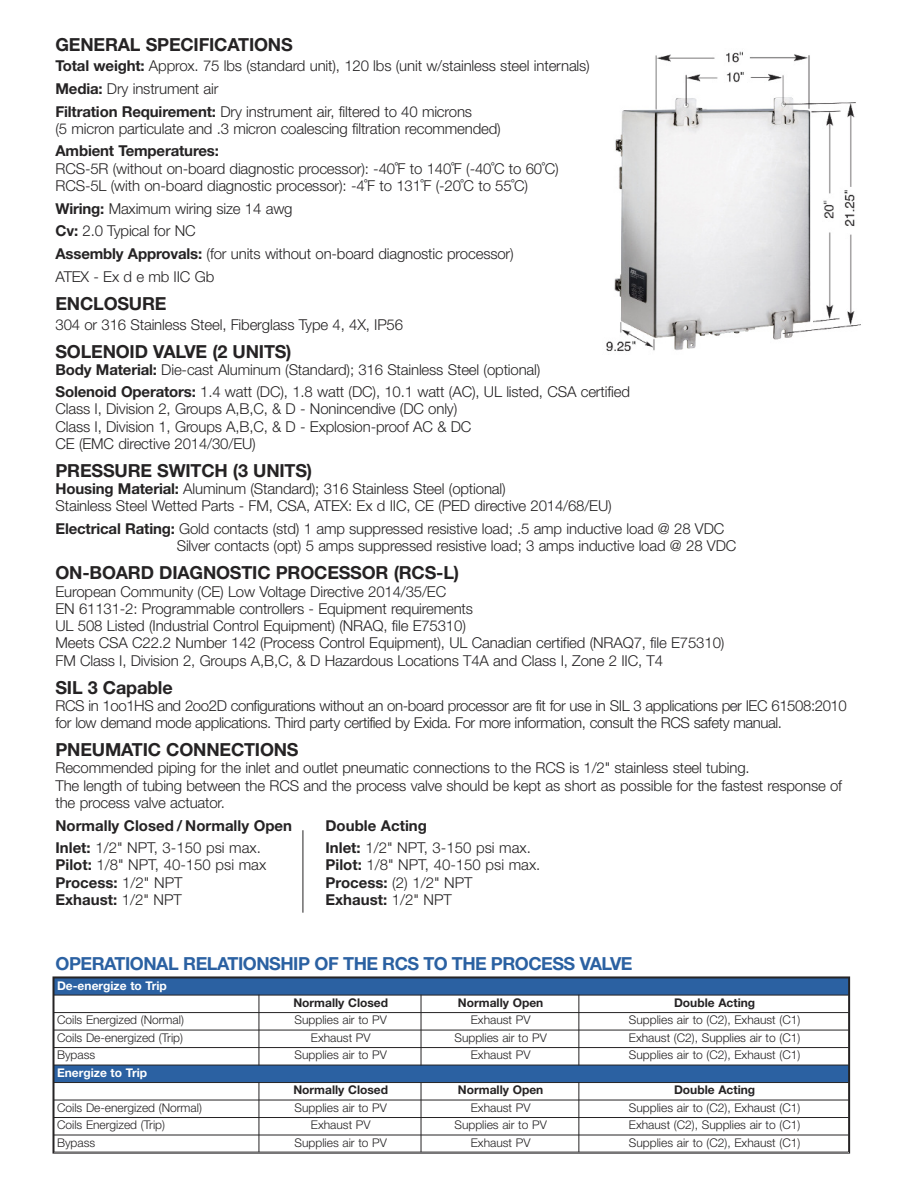
<style>
.page{position:relative;width:918px;height:1188px;background:#fff}
.page>*{position:absolute;margin:0;border:0;box-sizing:border-box;transform-origin:0 0}
.t1{font:700 18px "Helvetica Neue";letter-spacing:-.01em;color:#252324}
.t2{font:700 18px "Helvetica Neue";letter-spacing:-.03em;color:#2b61a2}
.t3{font:300 15px/17.2px "Helvetica Neue";letter-spacing:-.01em;color:#252324}
.t4{font:300 15px/17.2px "Helvetica Neue";letter-spacing:-.03em;color:#252324}
.t5{font:700 15px "Helvetica Neue";color:#252324}
.t6{font:300 12px "Helvetica Neue";color:#252324}
.t7{font:700 12px "Helvetica Neue";color:#252324}
.t8{font:700 12px "Helvetica Neue";color:#fff}
.s1{font-weight:700}
.s2{font-weight:300}
</style>
<div class="page">
<img style="left:606px;top:51px;width:255px;height:301px">
<div style="left:52px;top:976px;width:798px;height:178px;border:2px solid #252324"></div>
<div style="left:54px;top:978px;width:795px;height:17px;background:#2b61a2"></div>
<div style="left:579px;top:995px;width:270px;height:18px;background:#fff"></div>
<div style="left:579px;top:1013px;width:270px;height:17px;background:#fff"></div>
<div style="left:579px;top:1030px;width:270px;height:18px;background:#fff"></div>
<div style="left:579px;top:1048px;width:270px;height:17px;background:#fff"></div>
<div style="left:54px;top:1065px;width:795px;height:18px;background:#2b61a2"></div>
<div style="left:579px;top:1083px;width:270px;height:17px;background:#fff"></div>
<div style="left:579px;top:1100px;width:270px;height:18px;background:#fff"></div>
<div style="left:579px;top:1118px;width:270px;height:17px;background:#fff"></div>
<div style="left:54px;top:1135px;width:205px;height:17px;background:#fff"></div>
<div style="left:259px;top:1135px;width:162px;height:17px;background:#fff"></div>
<div style="left:421px;top:1135px;width:158px;height:17px;background:#fff"></div>
<div style="left:579px;top:1135px;width:270px;height:17px;background:#fff"></div>
<hr style="left:54px;top:978px;width:1px;height:174px;background:#252324">
<hr style="left:259px;top:995px;width:1px;height:70px;background:#252324">
<hr style="left:259px;top:1082px;width:1px;height:70px;background:#252324">
<hr style="left:421px;top:995px;width:1px;height:70px;background:#252324">
<hr style="left:421px;top:1082px;width:1px;height:70px;background:#252324">
<hr style="left:578px;top:995px;width:1px;height:70px;background:#252324">
<hr style="left:578px;top:1082px;width:1px;height:70px;background:#252324">
<hr style="left:848px;top:978px;width:1px;height:174px;background:#252324">
<hr style="left:54px;top:978px;width:795px;height:1px;background:#252324">
<hr style="left:54px;top:995px;width:795px;height:1px;background:#252324">
<hr style="left:54px;top:1012px;width:795px;height:1px;background:#252324">
<hr style="left:54px;top:1030px;width:795px;height:1px;background:#252324">
<hr style="left:54px;top:1047px;width:795px;height:1px;background:#252324">
<hr style="left:54px;top:1065px;width:795px;height:1px;background:#252324">
<hr style="left:54px;top:1082px;width:795px;height:1px;background:#252324">
<hr style="left:54px;top:1100px;width:795px;height:1px;background:#252324">
<hr style="left:54px;top:1117px;width:795px;height:1px;background:#252324">
<hr style="left:54px;top:1135px;width:795px;height:1px;background:#252324">
<hr style="left:54px;top:1152px;width:795px;height:1px;background:#252324">
<hr style="left:303px;top:830px;width:1px;height:83px;background:#252324">
<p class="t1" style="left:56px;top:38px;width:239px">GENERAL SPECIFICATIONS</p>
<p class="t3" style="left:55px;top:56px;width:536px;line-height:22.6px"><span class="s1">Total weight:</span> Approx. 75 lbs (standard unit), 120 lbs (unit w/stainless steel internals)<br><span class="s1">Media:</span> Dry instrument air<br><span class="s1">Filtration Requirement:</span> Dry instrument air, filtered to 40 microns</p>
<p class="t3" style="left:55px;top:121px;width:447px">(5 micron particulate and .3 micron coalescing filtration recommended)</p>
<p class="t5" style="left:55px;top:146px;width:165px">Ambient Temperatures:</p>
<p class="t3" style="left:55px;top:161px;width:505px">RCS-5R (without on-board diagnostic processor): -40˚F to 140˚F (-40˚C to 60˚C)<br>RCS-5L (with on-board diagnostic processor): -4˚F to 131˚F (-20˚C to 55˚C)</p>
<p class="t3" style="left:55px;top:198px;width:460px;line-height:22.6px"><span class="s1">Wiring:</span> Maximum wiring size 14 awg<br><span class="s1">Cv:</span> 2.0 Typical for NC<br><span class="s1">Assembly Approvals:</span> (for units without on-board diagnostic processor)<br>ATEX - Ex d e mb IIC Gb</p>
<p class="t1" style="left:56px;top:297px;width:113px">ENCLOSURE</p>
<p class="t3" style="left:56px;top:318px;width:349px">304 or 316 Stainless Steel, Fiberglass Type 4, 4X, IP56</p>
<p class="t1" style="left:56px;top:345px;width:238px">SOLENOID VALVE (2 UNITS)</p>
<p class="t3" style="left:55px;top:361px;width:576px;line-height:21.6px"><span class="s1">Body Material:</span> Die-cast Aluminum (Standard); 316 Stainless Steel (optional)<br><span class="s1">Solenoid Operators:</span> 1.4 watt (DC), 1.8 watt (DC), 10.1 watt (AC), UL listed, CSA certified</p>
<p class="t3" style="left:55px;top:402px;width:417px">Class I, Division 2, Groups A,B,C, &amp; D - Nonincendive (DC only)<br>Class I, Division 1, Groups A,B,C, &amp; D - Explosion-proof AC &amp; DC<br>CE (EMC directive 2014/30/EU)</p>
<p class="t1" style="left:56px;top:464px;width:258px">PRESSURE SWITCH (3 UNITS)</p>
<p class="t3" style="left:55px;top:482px;width:558px"><span class="s1">Housing Material:</span> Aluminum (Standard); 316 Stainless Steel (optional)<br>Stainless Steel Wetted Parts - FM, CSA, ATEX: Ex d IIC, CE (PED directive 2014/68/EU)</p>
<p class="t3" style="left:177px;top:521px;width:561px;text-indent:-121px"><span class="s1">Electrical Rating:</span> Gold contacts (std) 1 amp suppressed resistive load; .5 amp inductive load @ 28 VDC<br>Silver contacts (opt) 5 amps suppressed resistive load; 3 amps inductive load @ 28 VDC</p>
<p class="t1" style="left:56px;top:566px;width:405px">ON-BOARD DIAGNOSTIC PROCESSOR (RCS-L)</p>
<p class="t3" style="left:55px;top:584px;width:670px">European Community (CE) Low Voltage Directive 2014/35/EC<br>EN 61131-2: Programmable controllers - Equipment requirements<br>UL 508 Listed (Industrial Control Equipment) (NRAQ, file E75310)<br>Meets CSA C22.2 Number 142 (Process Control Equipment), UL Canadian certified (NRAQ7, file E75310)<br>FM Class I, Division 2, Groups A,B,C, &amp; D Hazardous Locations T4A and Class I, Zone 2 IIC, T4</p>
<p class="t1" style="left:56px;top:681px;width:119px">SIL 3 Capable</p>
<p class="t4" style="left:56px;top:698px;width:793px">RCS in 1oo1HS and 2oo2D configurations without an on-board processor are fit for use in SIL 3 applications per IEC 61508:2010 for low demand mode applications. Third party certified by Exida. For more information, consult the RCS safety manual.</p>
<p class="t1" style="left:56px;top:743px;width:245px">PNEUMATIC CONNECTIONS</p>
<p class="t3" style="left:55px;top:761px;width:788px">Recommended piping for the inlet and outlet pneumatic connections to the RCS is 1/2" stainless steel tubing.<br>The length of tubing between the RCS and the process valve should be kept as short as possible for the fastest response of the process valve actuator.</p>
<p class="t5" style="left:55px;top:820px;width:238px">Normally Closed / Normally Open</p>
<p class="t5" style="left:325px;top:820px;width:103px">Double Acting</p>
<p class="t3" style="left:55px;top:841px;width:207px"><span class="s1">Inlet:</span> 1/2" NPT, 3-150 psi max.</p>
<p class="t3" style="left:325px;top:841px;width:207px"><span class="s1">Inlet:</span> 1/2" NPT, 3-150 psi max.</p>
<p class="t3" style="left:55px;top:858px;width:212px"><span class="s1">Pilot:</span> 1/8" NPT, 40-150 psi max</p>
<p class="t3" style="left:325px;top:858px;width:216px"><span class="s1">Pilot:</span> 1/8" NPT, 40-150 psi max.</p>
<p class="t5" style="left:55px;top:877px;width:128px">Process: <span class="s2">1/2" NPT</span></p>
<p class="t3" style="left:325px;top:875px;width:149px"><span class="s1">Process:</span> (2) 1/2" NPT</p>
<p class="t5" style="left:55px;top:894px;width:128px">Exhaust: <span class="s2">1/2" NPT</span></p>
<p class="t5" style="left:325px;top:894px;width:128px">Exhaust: <span class="s2">1/2" NPT</span></p>
<p class="t2" style="left:56px;top:957px;width:579px">OPERATIONAL RELATIONSHIP OF THE RCS TO THE PROCESS VALVE</p>
<p class="t8" style="left:57px;top:981px;width:111px">De-energize to Trip</p>
<p class="t7" style="left:293px;top:998px;width:96px">Normally Closed</p>
<p class="t7" style="left:458px;top:998px;width:87px">Normally Open</p>
<p class="t7" style="left:674px;top:998px;width:83px">Double Acting</p>
<p class="t6" style="left:57px;top:1016px;width:128px">Coils Energized (Normal)</p>
<p class="t6" style="left:295px;top:1016px;width:94px">Supplies air to PV</p>
<p class="t6" style="left:471px;top:1016px;width:61px">Exhaust PV</p>
<p class="t6" style="left:629px;top:1016px;width:173px">Supplies air to (C2), Exhaust (C1)</p>
<p class="t6" style="left:57px;top:1033px;width:128px">Coils De-energized (Trip)</p>
<p class="t6" style="left:311px;top:1033px;width:61px">Exhaust PV</p>
<p class="t6" style="left:455px;top:1033px;width:94px">Supplies air to PV</p>
<p class="t6" style="left:629px;top:1033px;width:173px">Exhaust (C2), Supplies air to (C1)</p>
<p class="t6" style="left:57px;top:1051px;width:40px">Bypass</p>
<p class="t6" style="left:295px;top:1051px;width:94px">Supplies air to PV</p>
<p class="t6" style="left:471px;top:1051px;width:61px">Exhaust PV</p>
<p class="t6" style="left:629px;top:1051px;width:173px">Supplies air to (C2), Exhaust (C1)</p>
<p class="t8" style="left:57px;top:1068px;width:92px">Energize to Trip</p>
<p class="t7" style="left:293px;top:1086px;width:96px">Normally Closed</p>
<p class="t7" style="left:458px;top:1086px;width:87px">Normally Open</p>
<p class="t7" style="left:674px;top:1086px;width:83px">Double Acting</p>
<p class="t6" style="left:57px;top:1103px;width:146px">Coils De-energized (Normal)</p>
<p class="t6" style="left:295px;top:1103px;width:94px">Supplies air to PV</p>
<p class="t6" style="left:471px;top:1103px;width:61px">Exhaust PV</p>
<p class="t6" style="left:629px;top:1103px;width:173px">Supplies air to (C2), Exhaust (C1)</p>
<p class="t6" style="left:57px;top:1121px;width:110px">Coils Energized (Trip)</p>
<p class="t6" style="left:311px;top:1121px;width:61px">Exhaust PV</p>
<p class="t6" style="left:455px;top:1121px;width:94px">Supplies air to PV</p>
<p class="t6" style="left:629px;top:1121px;width:173px">Exhaust (C2), Supplies air to (C1)</p>
<p class="t6" style="left:57px;top:1138px;width:40px">Bypass</p>
<p class="t6" style="left:295px;top:1138px;width:94px">Supplies air to PV</p>
<p class="t6" style="left:471px;top:1138px;width:61px">Exhaust PV</p>
<p class="t6" style="left:629px;top:1138px;width:173px">Supplies air to (C2), Exhaust (C1)</p>
</div>
